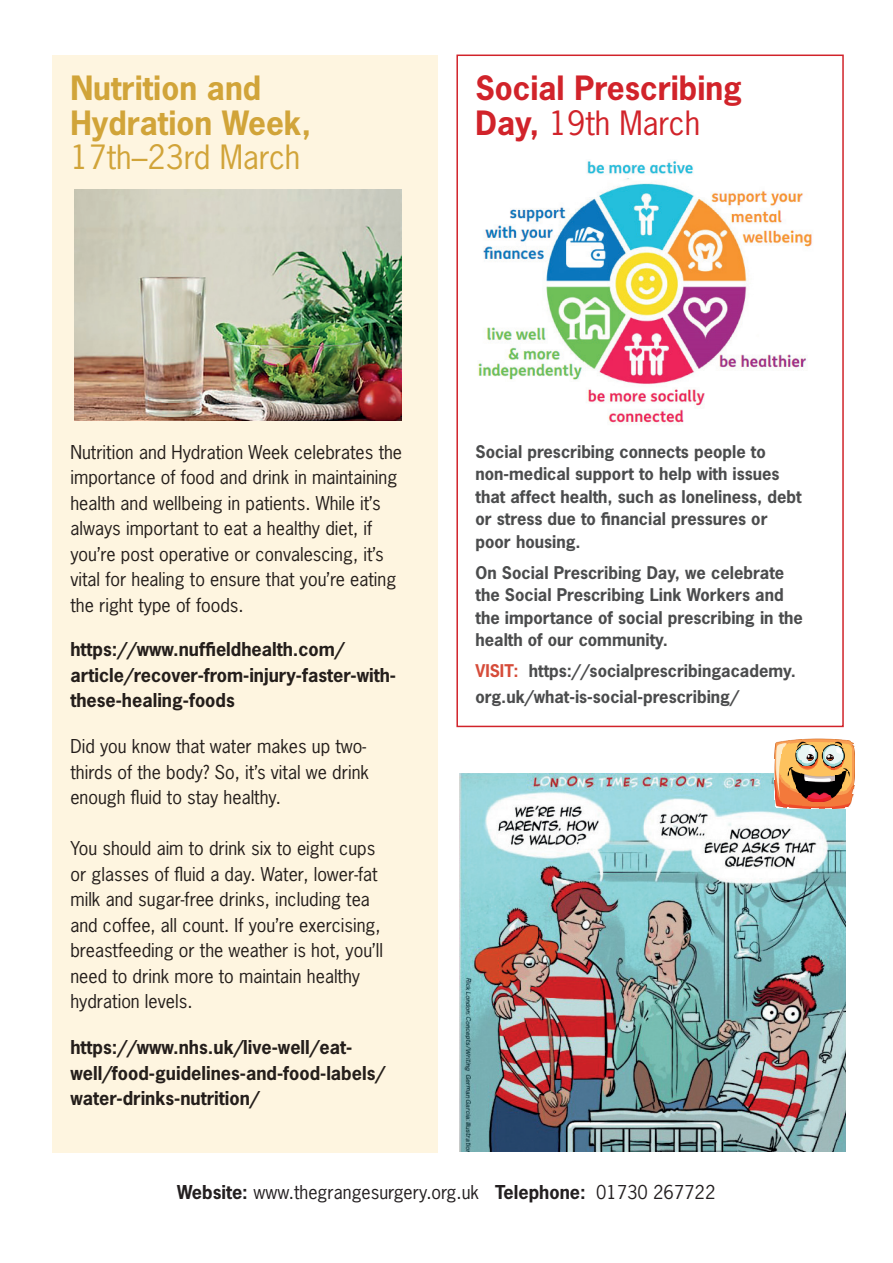
<style>
.page{position:relative;width:893px;height:1263px;background:#fff}
.page>*{position:absolute;margin:0;border:0;box-sizing:border-box;transform-origin:0 0}
.t1{font:700 31.5px/34.5px "News Gothic Std";color:#d1232a}
.t2{font:700 31.5px/34.5px "News Gothic Std";color:#d1a439}
.t3{font:31.5px "News Gothic Std";color:#d1a439}
.t4{font:18px/25.5px "News Gothic Std";color:#241e1b}
.t5{font:700 18px/25.5px "News Gothic Std";color:#241e1b}
.t6{font:18px "News Gothic Std";color:#231f20}
.t7{font:700 16.5px/22.5px "News Gothic Std";color:#4b4c4d}
.s1{font-weight:400}
.s2{color:#d64c3a}
.s3{font-weight:700}
</style>
<div class="page">
<div style="left:52px;top:55px;width:386px;height:1097px;background:#fef5e0"></div>
<div style="left:456px;top:55px;width:388px;height:672px;background:#fff;border:2px solid #d1232a"></div>
<img style="left:75px;top:190px;width:326px;height:231px">
<img style="left:478px;top:161px;width:334px;height:262px">
<img style="left:459px;top:773px;width:387px;height:378px">
<img style="left:854px;top:748px;width:1px;height:36px">
<img style="left:774px;top:739px;width:80px;height:70px">
<h1 class="t2" style="left:70px;top:70px;width:242px">Nutrition and<br>Hydration Week,</h1>
<h1 class="t3" style="left:70px;top:137px;width:232px">17th–23rd March</h1>
<h1 class="t1" style="left:475px;top:70px;width:268px">Social Prescribing<br>Day, <span class="s1">19th March</span></h1>
<p class="t4" style="left:70px;top:439px;width:333px">Nutrition and Hydration Week celebrates the importance of food and drink in maintaining health and wellbeing in patients. While it’s always important to eat a healthy diet, if you’re post operative or convalescing, it’s vital for healing to ensure that you’re eating the right type of foods.</p>
<p class="t5" style="left:70px;top:636px;width:327px">https://www.nuffieldhealth.com/ article/recover-from-injury-faster-with&shy;these-healing-foods</p>
<p class="t4" style="left:70px;top:734px;width:300px">Did you know that water makes up two&shy;thirds of the body? So, it’s vital we drink enough fluid to stay healthy.</p>
<p class="t4" style="left:70px;top:836px;width:314px">You should aim to drink six to eight cups or glasses of fluid a day. Water, lower-fat milk and sugar-free drinks, including tea and coffee, all count. If you’re exercising, breastfeeding or the weather is hot, you’ll need to drink more to maintain healthy hydration levels.</p>
<p class="t5" style="left:70px;top:1034px;width:316px">https://www.nhs.uk/live-well/eat&shy;well/food-guidelines-and-food-labels/ water-drinks-nutrition/</p>
<p class="t7" style="left:475px;top:440px;width:328px">Social prescribing connects people to non-medical support to help with issues that affect health, such as loneliness, debt or stress due to financial pressures or poor housing.</p>
<p class="t7" style="left:475px;top:561px;width:329px">On Social Prescribing Day, we celebrate the Social Prescribing Link Workers and the importance of social prescribing in the health of our community.</p>
<p class="t7" style="left:475px;top:658px;width:322px;line-height:25.5px"><span class="s2">VISIT:</span> https://socialprescribingacademy. org.uk/what-is-social-prescribing/</p>
<p class="t6" style="left:177px;top:1181px;width:540px"><span class="s3">Website:</span> www.thegrangesurgery.org.uk <span class="s3">Telephone:</span> 01730 267722</p>
</div>
